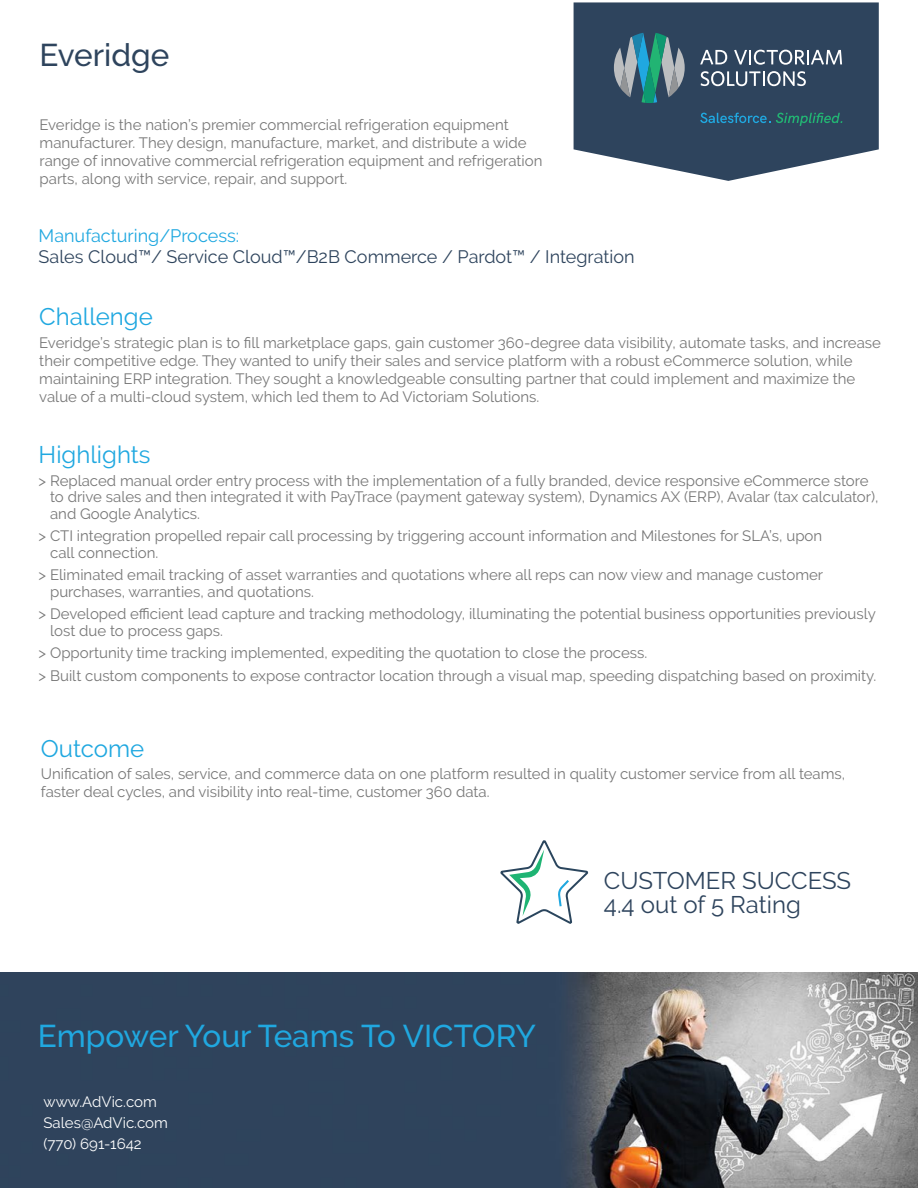
<style>
.page{position:relative;width:918px;height:1188px;background:#fff}
.page>*{position:absolute;margin:0;border:0;box-sizing:border-box;transform-origin:0 0}
.t1{font:500 31.35px "Raleway";color:#20a8e0}
.t2{font:500 31.35px "Raleway";color:#2e445d}
.t3{font:24px/24px "Raleway";color:#2e445d}
.t4{font:24px "Raleway";color:#20a8e0}
.t5{font:18px "Raleway";color:#2e445d}
.t6{font:18px "Raleway";color:#20a8e0}
.t7{font:15px/18px "Raleway";color:#777}
.t8{font:15px/21px "Raleway";color:#fff}
</style>
<div class="page">
<img style="left:0;top:973px;width:918px;height:215px">
<svg style="left:574px;top:2px;width:305px;height:179px;background:#45596f"></svg>
<svg style="left:700px;top:50px;width:27px;height:15px"></svg>
<svg style="left:734px;top:50px;width:108px;height:15px"></svg>
<svg style="left:701px;top:71px;width:105px;height:15px"></svg>
<svg style="left:614px;top:33px;width:71px;height:70px;background:#528089"></svg>
<svg style="left:700px;top:113px;width:70px;height:10px"></svg>
<svg style="left:776px;top:113px;width:66px;height:13px"></svg>
<svg style="left:500px;top:840px;width:89px;height:84px"></svg>
<h1 class="t2" style="left:39px;top:37px;width:131px">Everidge</h1>
<p class="t7" style="left:40px;top:115px;width:504px">Everidge is the nation’s premier commercial refrigeration equipment manufacturer. They design, manufacture, market, and distribute a wide range of innovative commercial refrigeration equipment and refrigeration parts, along with service, repair, and support.</p>
<p class="t6" style="left:39px;top:225px;width:202px">Manufacturing/Process:</p>
<p class="t5" style="left:39px;top:246px;width:598px">Sales Cloud™/ Service Cloud™/B2B Commerce / Pardot™ / Integration</p>
<h2 class="t4" style="left:39px;top:303px;width:115px">Challenge</h2>
<p class="t7" style="left:39px;top:334px;width:843px">Everidge’s strategic plan is to fill marketplace gaps, gain customer 360-degree data visibility, automate tasks, and increase their competitive edge. They wanted to unify their sales and service platform with a robust eCommerce solution, while maintaining ERP integration. They sought a knowledgeable consulting partner that could implement and maximize the value of a multi-cloud system, which led them to Ad Victoriam Solutions.</p>
<h2 class="t4" style="left:39px;top:441px;width:113px">Highlights</h2>
<p class="t7" style="left:50px;top:472px;width:830px;line-height:16.5px;text-indent:-11px">&gt; Replaced manual order entry process with the implementation of a fully branded, device responsive eCommerce store to drive sales and then integrated it with PayTrace (payment gateway system), Dynamics AX (ERP), Avalar (tax calculator), and Google Analytics.</p>
<p class="t7" style="left:50px;top:527px;width:774px;line-height:16.5px;text-indent:-11px">&gt; CTI integration propelled repair call processing by triggering account information and Milestones for SLA’s, upon call connection.</p>
<p class="t7" style="left:50px;top:566px;width:775px;line-height:16.5px;text-indent:-11px">&gt; Eliminated email tracking of asset warranties and quotations where all reps can now view and manage customer purchases, warranties, and quotations.</p>
<p class="t7" style="left:50px;top:605px;width:827px;line-height:16.5px;text-indent:-11px">&gt; Developed efficient lead capture and tracking methodology, illuminating the potential business opportunities previously lost due to process gaps.</p>
<p class="t7" style="left:39px;top:641px;width:839px;line-height:22.5px">&gt; Opportunity time tracking implemented, expediting the quotation to close the process.<br>&gt; Built custom components to expose contractor location through a visual map, speeding dispatching based on proximity.</p>
<h2 class="t4" style="left:41px;top:734px;width:105px">Outcome</h2>
<p class="t7" style="left:41px;top:765px;width:806px">Unification of sales, service, and commerce data on one platform resulted in quality customer service from all teams, faster deal cycles, and visibility into real-time, customer 360 data.</p>
<h1 class="t1" style="left:38px;top:1018px;width:500px">Empower Your Teams To VICTORY</h1>
<p class="t8" style="left:44px;top:1092px;width:126px">www.AdVic.com<br>Sales@AdVic.com (770) 691-1642</p>
<h2 class="t3" style="left:604px;top:868px;width:249px">CUSTOMER SUCCESS<br>4.4 out of 5 Rating</h2>
</div>
